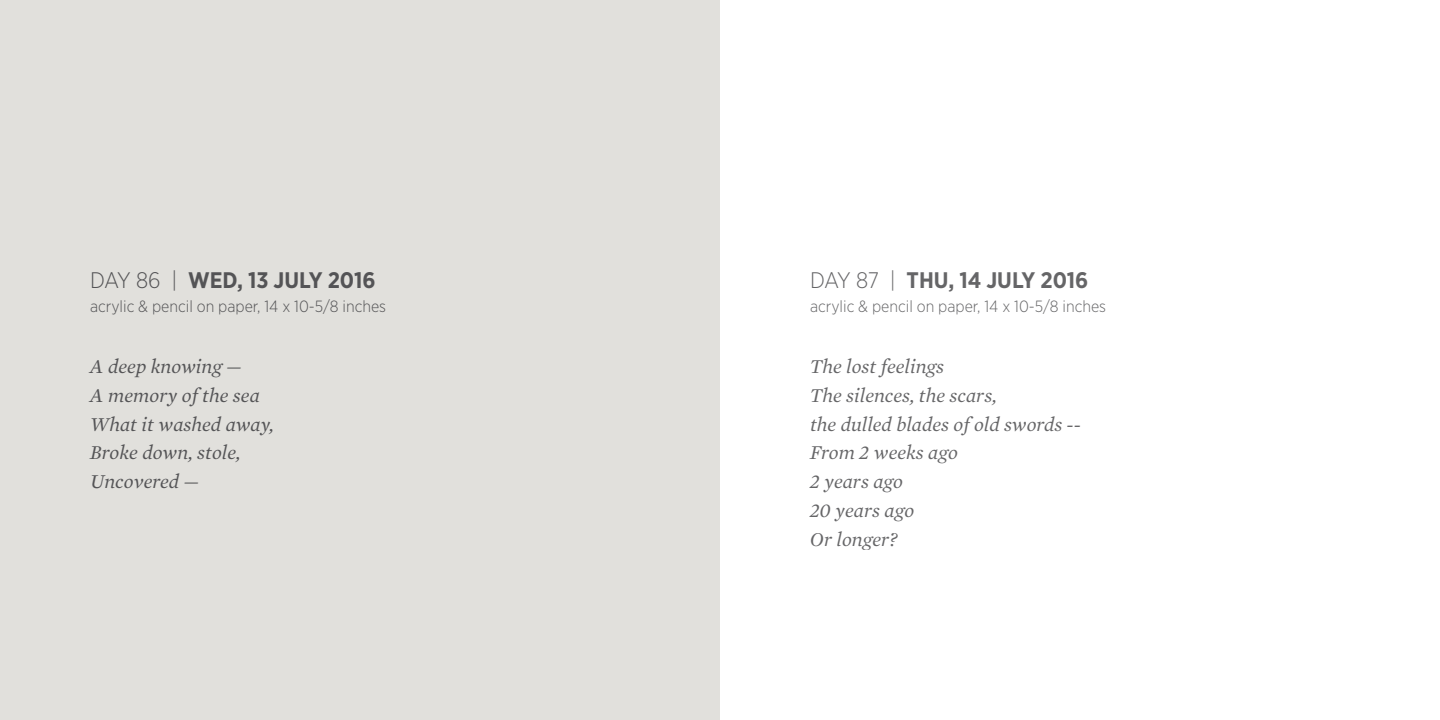
<style>
.page{position:relative;width:1440px;height:720px;background:#fff}
.page>*{position:absolute;margin:0;border:0;box-sizing:border-box;transform-origin:0 0}
.t1{font:700 22.5px "Gotham Narrow";color:#545456}
.t2{font:italic 20px/28.8px "Mercury Text G1";color:#545456}
.t3{font:300 16.25px "Gotham Narrow";color:#545456}
.s1{font-weight:300}
</style>
<div class="page">
<div style="left:0;top:0;width:720px;height:720px;background:#e1e0dc"></div>
<p class="t1" style="left:90px;top:266px;width:287px"><span class="s1">DAY 86 |</span> WED, 13 JULY 2016</p>
<p class="t3" style="left:90px;top:296px;width:298px">acrylic &amp; pencil on paper, 14 x 10-5/8 inches</p>
<p class="t2" style="left:90px;top:351px;width:185px">A deep knowing —<br>A memory of the sea<br>What it washed away,<br>Broke down, stole,<br>Uncovered —</p>
<p class="t1" style="left:810px;top:266px;width:280px"><span class="s1">DAY 87 |</span> THU, 14 JULY 2016</p>
<p class="t3" style="left:810px;top:296px;width:298px">acrylic &amp; pencil on paper, 14 x 10-5/8 inches</p>
<p class="t2" style="left:810px;top:351px;width:273px">The lost feelings<br>The silences, the scars,<br>the dulled blades of old swords --<br>From 2 weeks ago<br>2 years ago<br>20 years ago<br>Or longer?</p>
</div>
